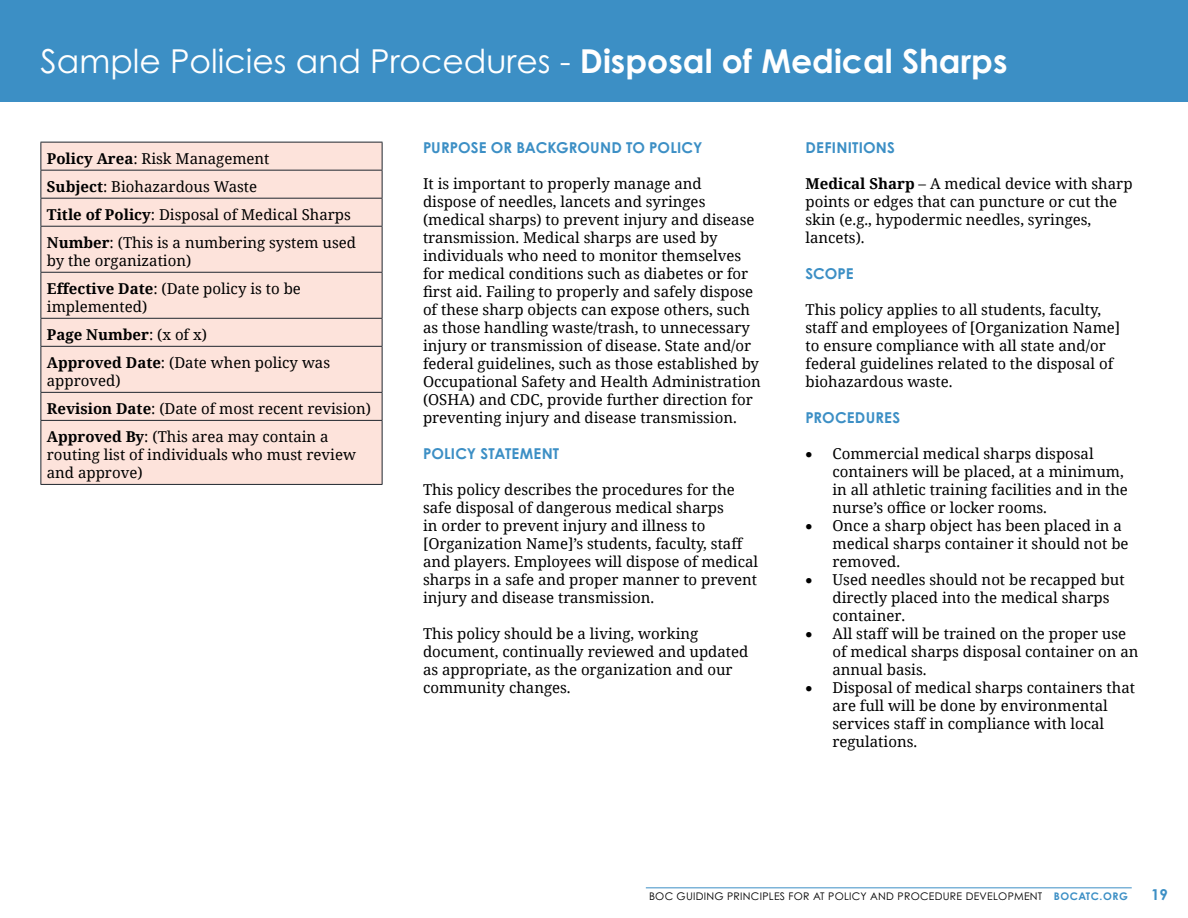
<style>
.page{position:relative;width:1188px;height:918px;background:#fff}
.page>*{position:absolute;margin:0;border:0;box-sizing:border-box;transform-origin:0 0}
.t1{font:33px "Century Gothic Pro";color:#fff}
.t2{font:15px/18px "Noto Serif";color:#000}
.t3{font:700 15px "Century Gothic Pro";letter-spacing:.01em;color:#3c8fc5}
.t4{font:10.5px "Century Gothic Pro";letter-spacing:.025em;color:#000}
.s1{font-weight:700}
.s2{font-weight:700;color:#3c8fc5}
</style>
<div class="page">
<hr style="left:646px;top:888px;width:486px;height:1px;background:#3c8fc5">
<div style="left:0;top:0;width:1188px;height:101px;background:#3c8fc5"></div>
<div style="left:41px;top:143px;width:341px;height:341px;background:#fde3db"></div>
<hr style="left:40px;top:142px;width:342px;height:1px;background:#1f262e">
<hr style="left:40px;top:170px;width:342px;height:1px;background:#1f262e">
<hr style="left:40px;top:198px;width:342px;height:1px;background:#1f262e">
<svg style="left:40px;top:143px;width:1px;height:83px"></svg>
<svg style="left:382px;top:143px;width:1px;height:83px"></svg>
<hr style="left:40px;top:226px;width:342px;height:1px;background:#1f262e">
<hr style="left:40px;top:227px;width:1px;height:45px;background:#1f262e">
<hr style="left:382px;top:227px;width:1px;height:45px;background:#1f262e">
<hr style="left:40px;top:272px;width:342px;height:1px;background:#1f262e">
<hr style="left:40px;top:273px;width:1px;height:45px;background:#1f262e">
<hr style="left:382px;top:273px;width:1px;height:45px;background:#1f262e">
<hr style="left:40px;top:318px;width:342px;height:1px;background:#1f262e">
<svg style="left:40px;top:319px;width:1px;height:27px"></svg>
<svg style="left:382px;top:319px;width:1px;height:27px"></svg>
<hr style="left:40px;top:346px;width:342px;height:1px;background:#1f262e">
<hr style="left:40px;top:347px;width:1px;height:45px;background:#1f262e">
<hr style="left:382px;top:347px;width:1px;height:45px;background:#1f262e">
<hr style="left:40px;top:392px;width:342px;height:1px;background:#1f262e">
<svg style="left:40px;top:393px;width:1px;height:27px"></svg>
<svg style="left:382px;top:393px;width:1px;height:27px"></svg>
<hr style="left:40px;top:420px;width:342px;height:1px;background:#1f262e">
<hr style="left:40px;top:421px;width:1px;height:63px;background:#1f262e">
<hr style="left:382px;top:421px;width:1px;height:63px;background:#1f262e">
<hr style="left:40px;top:484px;width:342px;height:1px;background:#1f262e">
<h1 class="t1" style="left:40px;top:41px;width:969px">Sample Policies and Procedures - <span class="s1">Disposal of Medical Sharps</span></h1>
<p class="t2" style="left:47px;top:144px;width:311px;line-height:28px"><span class="s1">Policy Area</span>: Risk Management<br><span class="s1">Subject</span>: Biohazardous Waste<br><span class="s1">Title of Policy</span>: Disposal of Medical Sharps <span class="s1">Number</span>: (This is a numbering system used</p>
<p class="t2" style="left:47px;top:246px;width:256px;line-height:28px">by the organization)<br><span class="s1">Effective Date</span>: (Date policy is to be</p>
<p class="t2" style="left:47px;top:292px;width:285px;line-height:28px">implemented)<br><span class="s1">Page Number</span>: (x of x)<br><span class="s1">Approved Date</span>: (Date when policy was</p>
<p class="t2" style="left:47px;top:366px;width:326px;line-height:28px">approved)<br><span class="s1">Revision Date</span>: (Date of most recent revision)<br><span class="s1">Approved By</span>: (This area may contain a</p>
<p class="t2" style="left:47px;top:445px;width:311px">routing list of individuals who must review and approve)</p>
<p class="t3" style="left:423px;top:138px;width:281px">PURPOSE OR BACKGROUND TO POLICY</p>
<p class="t2" style="left:423px;top:174px;width:339px">It is important to properly manage and<br>dispose of needles, lancets and syringes (medical sharps) to prevent injury and disease transmission. Medical sharps are used by individuals who need to monitor themselves for medical conditions such as diabetes or for first aid. Failing to properly and safely dispose of these sharp objects can expose others, such as those handling waste/trash, to unnecessary injury or transmission of disease. State and/or federal guidelines, such as those established by Occupational Safety and Health Administration (OSHA) and CDC, provide further direction for preventing injury and disease transmission.</p>
<p class="t3" style="left:423px;top:444px;width:138px">POLICY STATEMENT</p>
<p class="t2" style="left:423px;top:480px;width:337px">This policy describes the procedures for the safe disposal of dangerous medical sharps<br>in order to prevent injury and illness to [Organization Name]’s students, faculty, staff and players. Employees will dispose of medical sharps in a safe and proper manner to prevent injury and disease transmission.</p>
<p class="t2" style="left:423px;top:624px;width:327px">This policy should be a living, working document, continually reviewed and updated as appropriate, as the organization and our community changes.</p>
<p class="t3" style="left:806px;top:138px;width:91px">DEFINITIONS</p>
<p class="t2" style="left:806px;top:174px;width:329px"><span class="s1">Medical Sharp</span> – A medical device with sharp points or edges that can puncture or cut the skin (e.g., hypodermic needles, syringes, lancets).</p>
<p class="t3" style="left:806px;top:264px;width:50px">SCOPE</p>
<p class="t2" style="left:806px;top:300px;width:316px">This policy applies to all students, faculty, staff and employees of [Organization Name] to ensure compliance with all state and/or federal guidelines related to the disposal of biohazardous waste.</p>
<p class="t3" style="left:806px;top:408px;width:96px">PROCEDURES</p>
<p class="t2" style="left:832px;top:444px;width:297px;text-indent:-27px">• Commercial medical sharps disposal containers will be placed, at a minimum, in all athletic training facilities and in the nurse’s office or locker rooms.</p>
<p class="t2" style="left:832px;top:516px;width:298px;text-indent:-27px">• Once a sharp object has been placed in a medical sharps container it should not be removed.</p>
<p class="t2" style="left:832px;top:570px;width:294px;text-indent:-27px">• Used needles should not be recapped but directly placed into the medical sharps container.</p>
<p class="t2" style="left:832px;top:624px;width:308px;text-indent:-27px">• All staff will be trained on the proper use of medical sharps disposal container on an annual basis.</p>
<p class="t2" style="left:832px;top:678px;width:304px;text-indent:-27px">• Disposal of medical sharps containers that are full will be done by environmental services staff in compliance with local regulations.</p>
<p class="t4" style="left:649px;top:890px;width:480px">BOC GUIDING PRINCIPLES FOR AT POLICY AND PROCEDURE DEVELOPMENT <span class="s2">BOCATC.ORG</span></p>
<p class="t3" style="left:1151px;top:885px;width:18px">19</p>
</div>
